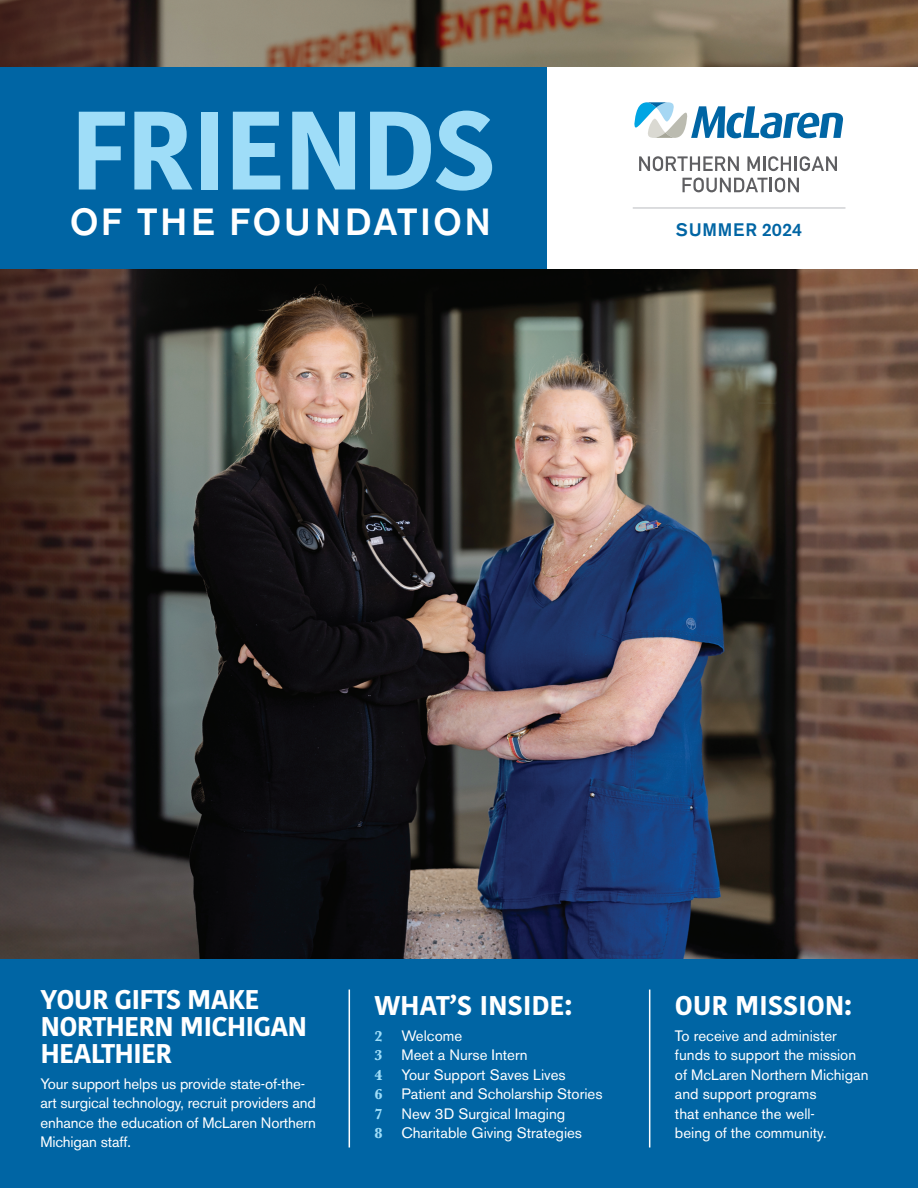
<style>
.page{position:relative;width:918px;height:1188px;background:#fff}
.page>*{position:absolute;margin:0;border:0;box-sizing:border-box;transform-origin:0 0}
.t1{font:700 111px "Kohinoor Bangla";letter-spacing:-.03em;color:#9fddf8}
.t2{font:500 37.5px "Akzidenz Grotesk BE";letter-spacing:.06em;color:#fff}
.t3{font:700 27px/27px "Kohinoor Bangla";letter-spacing:-.03em;color:#fff}
.t4{font:700 27px "Kohinoor Bangla";letter-spacing:-.01em;color:#fff}
.t5{font:500 18px "Akzidenz Grotesk BE";letter-spacing:.04em;color:#0065a4}
.t6{font:15px/19.5px "Akzidenz Grotesk BE";color:#fff}
.t7{font:700 15px "Baskerville";color:#9fddf8}
</style>
<div class="page">
<img style="left:0;top:0;width:918px;height:68px">
<div style="left:0;top:68px;width:547px;height:202px;background:#0065a4"></div>
<svg style="left:634px;top:102px;width:209px;height:36px"></svg>
<svg style="left:639px;top:156px;width:100px;height:15px"></svg>
<svg style="left:747px;top:156px;width:44px;height:15px"></svg>
<hr style="left:794px;top:156px;width:3px;height:15px;background:#5f5f62">
<svg style="left:800px;top:156px;width:37px;height:15px"></svg>
<svg style="left:682px;top:178px;width:117px;height:14px"></svg>
<hr style="left:633px;top:207px;width:212px;height:2px;background:#d1d2d4">
<div style="left:0;top:958px;width:918px;height:230px;background:#0065a4"></div>
<hr style="left:349px;top:990px;width:1px;height:158px;background:#fff">
<hr style="left:649px;top:990px;width:1px;height:158px;background:#fff">
<img style="left:0;top:270px;width:918px;height:688px">
<h1 class="t1" style="left:70px;top:53px;width:428px">FRIENDS</h1>
<h2 class="t2" style="left:70px;top:198px;width:423px">OF THE FOUNDATION</h2>
<p class="t5" style="left:676px;top:218px;width:128px">SUMMER 2024</p>
<h3 class="t3" style="left:40px;top:984px;width:268px">YOUR GIFTS MAKE<br>NORTHERN MICHIGAN<br>HEALTHIER</h3>
<p class="t6" style="left:40px;top:1074px;width:277px">Your support helps us provide state-of-the&shy;art surgical technology, recruit providers and enhance the education of McLaren Northern Michigan staff.</p>
<h3 class="t4" style="left:375px;top:982px;width:199px">WHAT’S INSIDE:</h3>
<p class="t7" style="left:375px;top:1026px;width:10px">2</p>
<p class="t6" style="left:402px;top:1026px;width:62px">Welcome</p>
<p class="t7" style="left:375px;top:1045px;width:10px">3</p>
<p class="t6" style="left:402px;top:1046px;width:127px">Meet a Nurse Intern</p>
<p class="t7" style="left:375px;top:1065px;width:10px">4</p>
<p class="t6" style="left:402px;top:1065px;width:166px">Your Support Saves Lives</p>
<p class="t7" style="left:375px;top:1084px;width:10px">6</p>
<p class="t6" style="left:402px;top:1085px;width:202px">Patient and Scholarship Stories</p>
<p class="t7" style="left:375px;top:1104px;width:10px">7</p>
<p class="t6" style="left:402px;top:1104px;width:165px">New 3D Surgical Imaging</p>
<p class="t7" style="left:375px;top:1123px;width:10px">8</p>
<p class="t6" style="left:402px;top:1124px;width:182px">Charitable Giving Strategies</p>
<h3 class="t4" style="left:675px;top:982px;width:179px">OUR MISSION:</h3>
<p class="t6" style="left:675px;top:1026px;width:195px">To receive and administer funds to support the mission of McLaren Northern Michigan and support programs<br>that enhance the well-<br>being of the community.</p>
</div>
